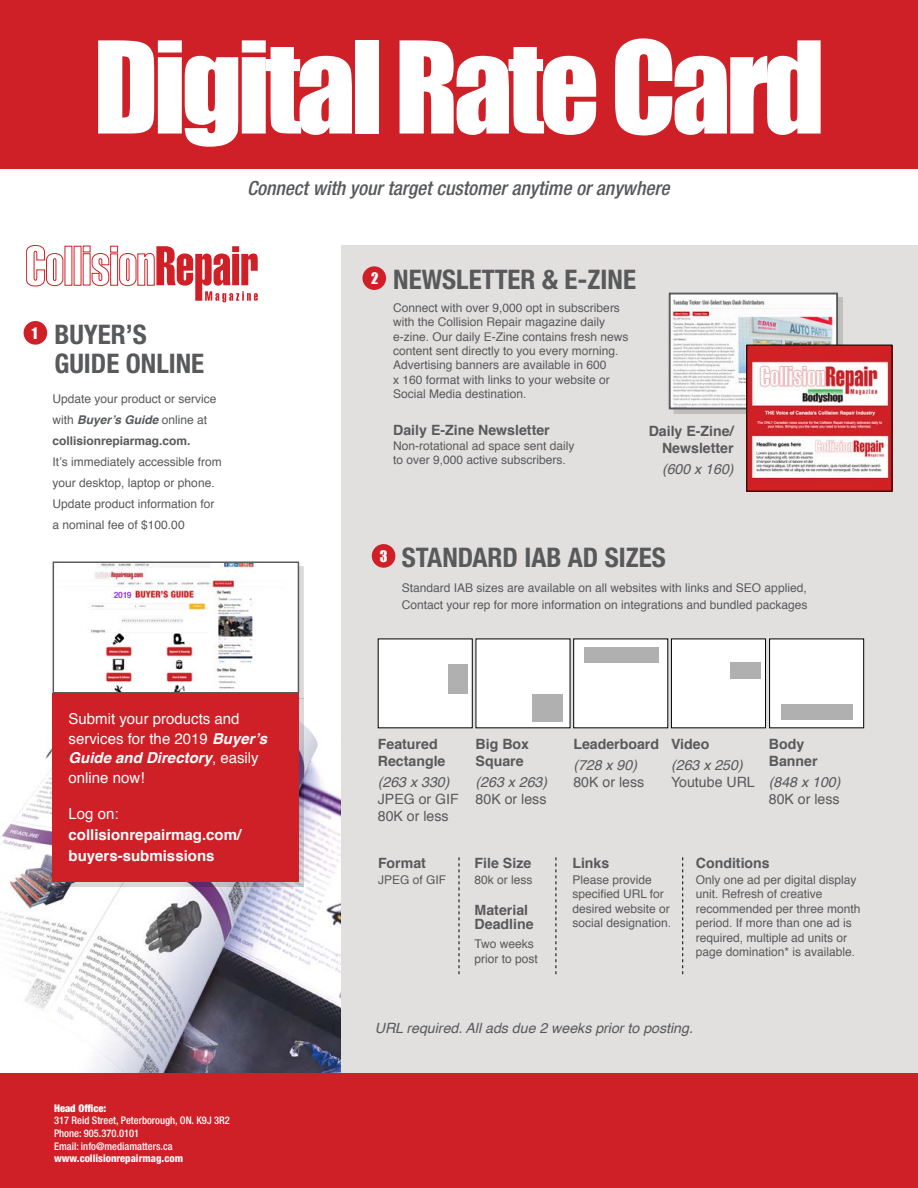
<style>
.page{position:relative;width:918px;height:1188px;background:#fff}
.page>*{position:absolute;margin:0;border:0;box-sizing:border-box;transform-origin:0 0}
.t1{font:117.9px "Impact";letter-spacing:-.04em;color:#fff}
.t2{font:700 condensed 27px/28.5px "Helvetica Neue LT Std";color:#58595b}
.t3{font:italic 500 condensed 19.5px "Helvetica Neue LT Std";color:#58595b}
.t4{font:15px/19.5px "Helvetica";color:#fff}
.t5{font:700 15px/21px "Helvetica";color:#fff}
.t6{font:14.55px "Impact";color:#fff}
.t7{font:700 14.1px/17px "Helvetica";color:#58595b}
.t8{font:italic 14.1px "Helvetica";color:#58595b}
.t9{font:14.1px/17px "Helvetica";color:#58595b}
.t10{font:12px/14.4px "Helvetica";color:#58595b}
.t11{font:500 condensed 10.5px/12.6px "Helvetica Neue LT Std";color:#fff}
.t12{font:800 condensed 10.5px "Helvetica Neue LT Std";color:#fff}
.t13{font:900 condensed 10.5px "Helvetica Neue LT Std";color:#fff}
.t14{font:700 8.7px "Helvetica";color:#9041e7}
.s1{font-weight:700;font-style:italic}
.s2{font-weight:700}
</style>
<div class="page">
<img style="left:0;top:611px;width:341px;height:463px">
<div style="left:341px;top:245px;width:577px;height:829px;background:#e2e0df"></div>
<div style="left:674px;top:297px;width:169px;height:117px;background:#000;opacity:.15"></div>
<img style="left:672px;top:296px;width:163px;height:110px">
<div style="left:669px;top:293px;width:169px;height:116px;border:2px solid #58595b"></div>
<div style="left:0;top:1074px;width:918px;height:114px;background:#cf2027"></div>
<div style="left:0;top:0;width:918px;height:168px;background:#cf2027"></div>
<div style="left:24px;top:321px;width:23px;height:24px;background:#cf2027;border-radius:50%"></div>
<svg style="left:26px;top:245px;width:38px;height:42px"></svg>
<svg style="left:83px;top:245px;width:175px;height:57px"></svg>
<div style="left:362px;top:266px;width:24px;height:24px;background:#cf2027;border-radius:50%"></div>
<img style="left:748px;top:347px;width:142px;height:142px">
<div style="left:372px;top:544px;width:23px;height:24px;background:#cf2027;border-radius:50%"></div>
<div style="left:378px;top:639px;width:94px;height:89px;background:#fff"></div>
<div style="left:448px;top:665px;width:20px;height:29px;background:#b1b0b1"></div>
<div style="left:671px;top:639px;width:95px;height:89px;background:#fff"></div>
<div style="left:671px;top:639px;width:95px;height:89px;border:1px solid #000"></div>
<div style="left:730px;top:662px;width:30px;height:17px;background:#b1b0b1"></div>
<div style="left:770px;top:639px;width:94px;height:89px;background:#fff"></div>
<div style="left:769px;top:639px;width:95px;height:89px;border:1px solid #000"></div>
<div style="left:781px;top:705px;width:71px;height:15px;background:#b1b0b1"></div>
<div style="left:476px;top:639px;width:94px;height:89px;background:#fff"></div>
<div style="left:532px;top:694px;width:31px;height:27px;background:#b1b0b1"></div>
<div style="left:574px;top:639px;width:94px;height:89px;background:#fff"></div>
<div style="left:584px;top:647px;width:74px;height:16px;background:#b1b0b1"></div>
<svg style="left:459px;top:857px;width:1px;height:117px"></svg>
<svg style="left:556px;top:857px;width:1px;height:117px"></svg>
<svg style="left:682px;top:857px;width:1px;height:117px"></svg>
<div style="left:57px;top:566px;width:247px;height:132px;background:#000;opacity:.15"></div>
<img style="left:55px;top:564px;width:242px;height:128px">
<div style="left:53px;top:562px;width:246px;height:132px;border:1px solid #58595b"></div>
<div style="left:57px;top:698px;width:247px;height:189px;background:#000;opacity:.15"></div>
<div style="left:53px;top:694px;width:246px;height:188px;background:#cf2027"></div>
<div style="left:114px;top:588px;width:20px;height:10px;background:#fff"></div>
<h1 class="t1" style="left:93px;top:-4px;width:733px">Digital Rate Card</h1>
<h3 class="t3" style="left:247px;top:176px;width:424px">Connect with your target customer anytime or anywhere</h3>
<p class="t6" style="left:32px;top:322px;width:7px">1</p>
<h2 class="t2" style="left:54px;top:320px;width:151px">BUYER’S<br>GUIDE ONLINE</h2>
<p class="t10" style="left:53px;top:388px;width:166px;line-height:21px">Update your product or service with <span class="s1">Buyer’s Guide</span> online at <span class="s2">collisionrepiarmag.com.</span></p>
<p class="t10" style="left:53px;top:451px;width:171px;line-height:21px">It’s immediately accessible from your desktop, laptop or phone.<br>Update product information for a nominal fee of $100.00</p>
<p class="t14" style="left:114px;top:588px;width:19px">2019</p>
<p class="t6" style="left:371px;top:267px;width:9px">2</p>
<h2 class="t2" style="left:393px;top:265px;width:244px">NEWSLETTER &amp; E-ZINE</h2>
<p class="t10" style="left:393px;top:301px;width:237px">Connect with over 9,000 opt in subscribers with the Collision Repair magazine daily e-zine. Our daily E-Zine contains fresh news content sent directly to you every morning.<br>Advertising banners are available in 600<br>x 160 format with links to your website or Social Media destination.</p>
<p class="t7" style="left:393px;top:422px;width:158px">Daily E-Zine Newsletter</p>
<p class="t10" style="left:393px;top:439px;width:183px">Non-rotational ad space sent daily to over 9,000 active subscribers.</p>
<p class="t7" style="left:649px;top:423px;width:86px;text-align:right">Daily E-Zine/<br>Newsletter</p>
<p class="t8" style="left:662px;top:458px;width:73px">(600 x 160)</p>
<p class="t6" style="left:380px;top:545px;width:9px">3</p>
<h2 class="t2" style="left:402px;top:543px;width:266px">STANDARD IAB AD SIZES</h2>
<p class="t10" style="left:402px;top:580px;width:407px;line-height:16.5px">Standard IAB sizes are available on all websites with links and SEO applied,<br>Contact your rep for more information on integrations and bundled packages</p>
<p class="t4" style="left:69px;top:710px;width:200px">Submit your products and services for the 2019 <span class="s1">Buyer’s<br>Guide and Directory</span>, easily online now!</p>
<p class="t4" style="left:69px;top:805px;width:52px">Log on:</p>
<p class="t5" style="left:69px;top:824px;width:174px">collisionrepairmag.com/ buyers-submissions</p>
<p class="t13" style="left:54px;top:1102px;width:54px">Head Office:</p>
<p class="t11" style="left:54px;top:1114px;width:177px">317 Reid Street, Peterborough, ON. K9J 3R2<br>Phone: 905.370.0101<br>Email: info@mediamatters.ca</p>
<p class="t12" style="left:54px;top:1152px;width:131px">www.collisionrepairmag.com</p>
<p class="t7" style="left:378px;top:736px;width:69px">Featured<br>Rectangle</p>
<p class="t8" style="left:378px;top:771px;width:73px">(263 x 330)</p>
<p class="t9" style="left:378px;top:791px;width:83px">JPEG or GIF<br>80K or less</p>
<p class="t7" style="left:378px;top:855px;width:49px">Format</p>
<p class="t10" style="left:378px;top:873px;width:70px">JPEG of GIF</p>
<p class="t7" style="left:476px;top:736px;width:55px">Big Box<br>Square</p>
<p class="t8" style="left:476px;top:771px;width:73px">(263 x 263)</p>
<p class="t9" style="left:476px;top:791px;width:72px">80K or less</p>
<p class="t7" style="left:475px;top:855px;width:58px">File Size</p>
<p class="t10" style="left:475px;top:873px;width:60px">80k or less</p>
<p class="t7" style="left:475px;top:904px;width:61px;line-height:14px">Material<br>Deadline</p>
<p class="t10" style="left:475px;top:937px;width:65px">Two weeks prior to post</p>
<p class="t7" style="left:573px;top:736px;width:87px">Leaderboard</p>
<p class="t8" style="left:573px;top:754px;width:65px">(728 x 90)</p>
<p class="t9" style="left:573px;top:774px;width:72px">80K or less</p>
<p class="t7" style="left:671px;top:736px;width:40px">Video</p>
<p class="t8" style="left:671px;top:754px;width:73px">(263 x 250)</p>
<p class="t9" style="left:671px;top:774px;width:85px">Youtube URL</p>
<p class="t7" style="left:769px;top:736px;width:50px">Body<br>Banner</p>
<p class="t8" style="left:769px;top:771px;width:73px">(848 x 100)</p>
<p class="t9" style="left:769px;top:791px;width:72px">80K or less</p>
<p class="t7" style="left:572px;top:855px;width:38px">Links</p>
<p class="t10" style="left:572px;top:873px;width:100px">Please provide specified URL for desired website or social designation.</p>
<p class="t7" style="left:696px;top:855px;width:75px">Conditions</p>
<p class="t10" style="left:696px;top:873px;width:166px">Only one ad per digital display unit. Refresh of creative recommended per three month period. If more than one ad is required, multiple ad units or page domination* is available.</p>
<p class="t8" style="left:375px;top:1017px;width:320px">URL required. All ads due 2 weeks prior to posting.</p>
</div>
